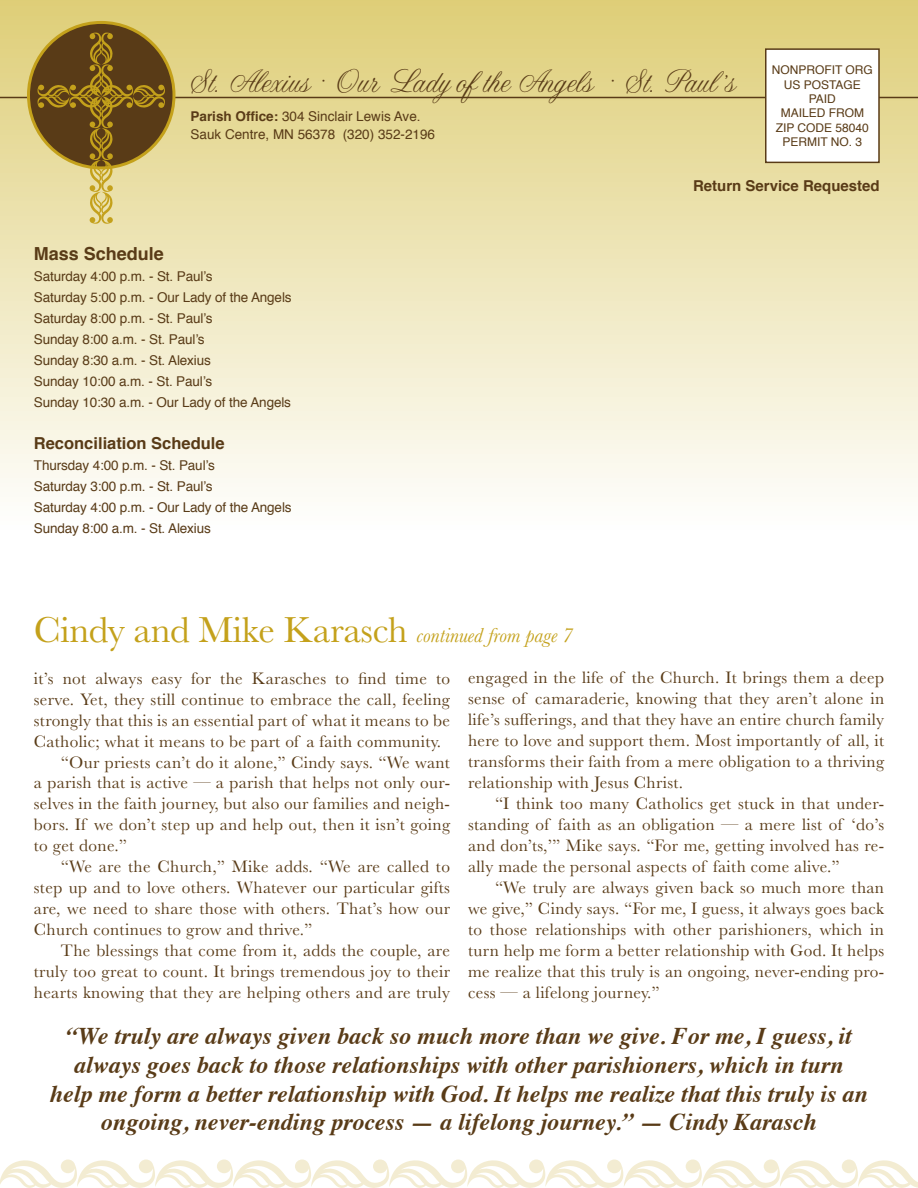
<style>
.page{position:relative;width:918px;height:1188px;background:#fff}
.page>*{position:absolute;margin:0;border:0;box-sizing:border-box;transform-origin:0 0}
.t1{font:37.5px "Baskerville";letter-spacing:-.01em;color:#c4a11b}
.t2{font:33px "Altast Greeting";color:#593b17}
.t3{font:italic 700 24px/28.8px "Times";color:#593b17;text-align:center}
.t4{font:700 18px "Helvetica";color:#593b17}
.t5{font:17.25px/21px "Baskerville";letter-spacing:.02em;color:#593b17;text-align:justify}
.t6{font:700 16.5px "Helvetica";color:#593b17}
.t7{font:700 15px "Helvetica";color:#593b17}
.t8{font:13.5px/21px "Helvetica";letter-spacing:-.01em;color:#593b17}
.t9{font:12px/14.4px "Helvetica";color:#593b17;text-align:center}
.s1{font-weight:700}
.s2{font-style:italic;font-size:21px}
</style>
<div class="page">
<svg style="left:0;top:0;width:918px;height:492px;background:#ede5b8"></svg>
<hr style="left:0;top:97px;width:918px;height:1px;background:#593b17">
<svg style="left:28px;top:22px;width:146px;height:146px;background:#765618"></svg>
<svg style="left:38px;top:33px;width:127px;height:191px;background:#9a8247"></svg>
<svg style="left:0;top:1159px;width:918px;height:29px"></svg>
<div style="left:765px;top:48px;width:115px;height:115px;background:#fff;border:2px solid #593b17"></div>
<h2 class="t2" style="left:185px;top:64px;width:550px">St. Alexius • Our Lady of the Angels • St. Paul’s</h2>
<p class="t9" style="left:772px;top:63px;width:103px">NONPROFIT ORG<br>US POSTAGE<br>PAID<br>MAILED FROM<br>ZIP CODE 58040<br>PERMIT NO. 3</p>
<p class="t8" style="left:190px;top:108px;width:246px;line-height:18px"><span class="s1">Parish Office:</span> 304 Sinclair Lewis Ave.<br>Sauk Centre, MN 56378 (320) 352-2196</p>
<p class="t4" style="left:34px;top:239px;width:132px">Mass Schedule</p>
<p class="t8" style="left:34px;top:266px;width:259px">Saturday 4:00 p.m. - St. Paul’s<br>Saturday 5:00 p.m. - Our Lady of the Angels<br>Saturday 8:00 p.m. - St. Paul’s<br>Sunday 8:00 a.m. - St. Paul’s<br>Sunday 8:30 a.m. - St. Alexius<br>Sunday 10:00 a.m. - St. Paul’s<br>Sunday 10:30 a.m. - Our Lady of the Angels</p>
<p class="t6" style="left:34px;top:430px;width:192px">Reconciliation Schedule</p>
<p class="t8" style="left:34px;top:455px;width:259px">Thursday 4:00 p.m. - St. Paul’s<br>Saturday 3:00 p.m. - St. Paul’s<br>Saturday 4:00 p.m. - Our Lady of the Angels Sunday 8:00 a.m. - St. Alexius</p>
<p class="t7" style="left:693px;top:174px;width:188px">Return Service Requested</p>
<h1 class="t1" style="left:34px;top:606px;width:541px">Cindy and Mike Karasch <span class="s2">continued from page 7</span></h1>
<p class="t5" style="left:34px;top:668px;width:418px">it’s not always easy for the Karasches to find time to</p>
<p class="t5" style="left:34px;top:689px;width:418px">serve. Yet, they still continue to embrace the call, feeling</p>
<p class="t5" style="left:34px;top:710px;width:418px">strongly that this is an essential part of what it means to be</p>
<p class="t5" style="left:34px;top:731px;width:409px">Catholic; what it means to be part of a faith community.</p>
<p class="t5" style="left:61px;top:752px;width:391px">“Our priests can’t do it alone,” Cindy says. “We want</p>
<p class="t5" style="left:34px;top:773px;width:418px">a parish that is active — a parish that helps not only our-</p>
<p class="t5" style="left:34px;top:794px;width:418px">selves in the faith journey, but also our families and neigh-</p>
<p class="t5" style="left:34px;top:815px;width:418px">bors. If we don’t step up and help out, then it isn’t going</p>
<p class="t5" style="left:34px;top:836px;width:95px">to get done.”</p>
<p class="t5" style="left:61px;top:857px;width:391px">“We are the Church,” Mike adds. “We are called to</p>
<p class="t5" style="left:34px;top:878px;width:418px">step up and to love others. Whatever our particular gifts</p>
<p class="t5" style="left:34px;top:899px;width:418px">are, we need to share those with others. That’s how our</p>
<p class="t5" style="left:34px;top:920px;width:280px">Church continues to grow and thrive.”</p>
<p class="t5" style="left:61px;top:941px;width:391px">The blessings that come from it, adds the couple, are</p>
<p class="t5" style="left:34px;top:962px;width:418px">truly too great to count. It brings tremendous joy to their</p>
<p class="t5" style="left:34px;top:983px;width:418px">hearts knowing that they are helping others and are truly</p>
<p class="t5" style="left:468px;top:668px;width:418px">engaged in the life of the Church. It brings them a deep sense of camaraderie, knowing that they aren’t alone in life’s sufferings, and that they have an entire church family here to love and support them. Most importantly of all, it transforms their faith from a mere obligation to a thriving relationship with Jesus Christ.</p>
<p class="t5" style="left:468px;top:794px;width:418px;text-indent:27px">“I think too many Catholics get stuck in that under&shy;standing of faith as an obligation — a mere list of ‘do’s and don’ts,’” Mike says. “For me, getting involved has re&shy;ally made the personal aspects of faith come alive.”</p>
<p class="t5" style="left:468px;top:878px;width:418px;text-indent:27px">“We truly are always given back so much more than we give,” Cindy says. “For me, I guess, it always goes back to those relationships with other parishioners, which in turn help me form a better relationship with God. It helps me realize that this truly is an ongoing, never-ending pro&shy;cess — a lifelong journey.”</p>
<p class="t3" style="left:50px;top:1019px;width:820px">“We truly are always given back so much more than we give. For me, I guess, it always goes back to those relationships with other parishioners, which in turn help me form a better relationship with God. It helps me realize that this truly is an ongoing, never-ending process — a lifelong journey.” — Cindy Karasch</p>
</div>
